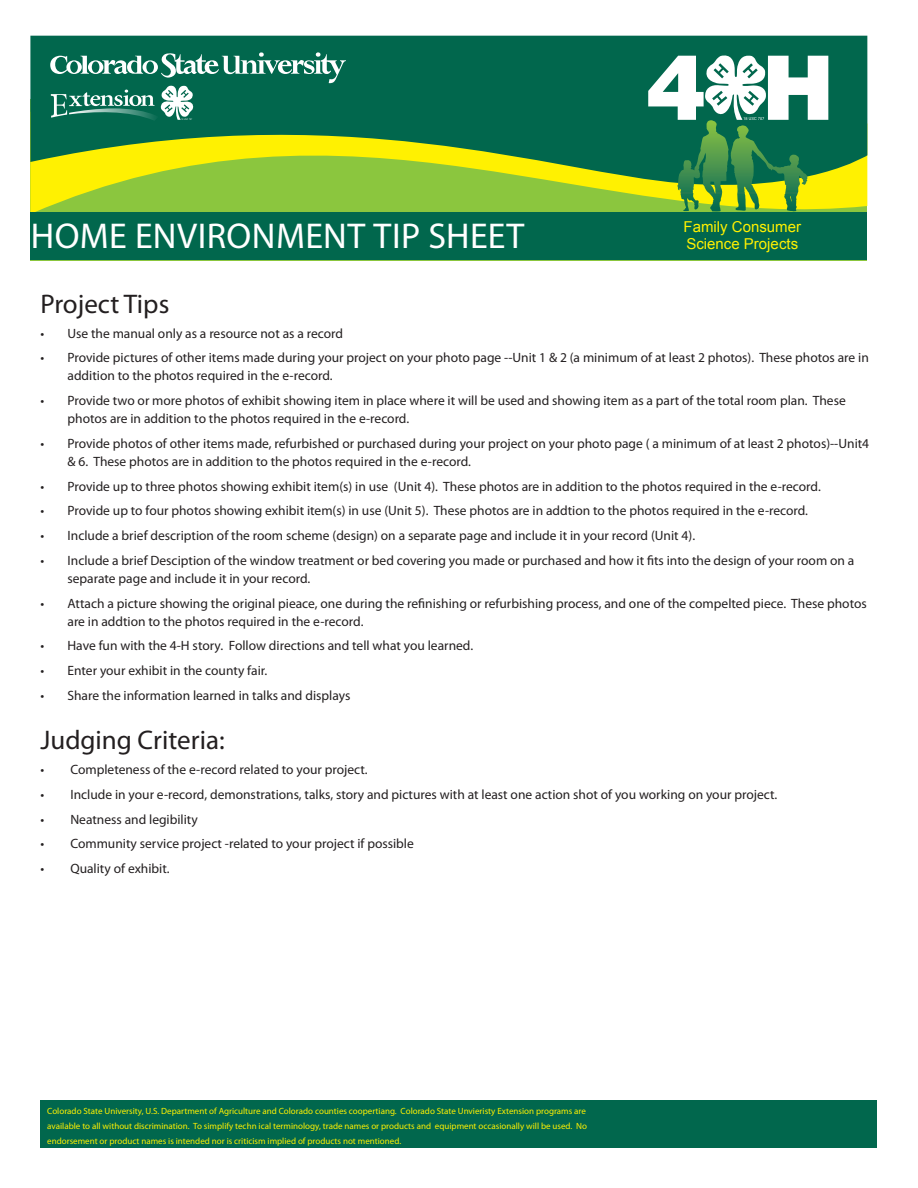
<style>
.page{position:relative;width:918px;height:1188px;background:#fff}
.page>*{position:absolute;margin:0;border:0;box-sizing:border-box;transform-origin:0 0}
.t1{font:36px "Myriad Pro";letter-spacing:.01em;color:#fff}
.body{font:27px "Myriad Pro";color:#231f20}
.t2{font:15px "Arial";color:#fff101}
.t3{font:13.5px/18px "Myriad Pro";color:#231f20}
.t4{font:9px/15px "Myriad Pro";color:#fff101}
</style>
<div class="page">
<svg style="left:30px;top:193px;width:837px;height:20px;background:#8cc339"></svg>
<svg style="left:30px;top:36px;width:837px;height:157px;background:#448e3c"></svg>
<svg style="left:50px;top:52px;width:296px;height:69px;background:#2e826c"></svg>
<div style="left:30px;top:213px;width:837px;height:47px;background:#01674d"></div>
<svg style="left:648px;top:53px;width:180px;height:158px"></svg>
<div style="left:40px;top:1100px;width:838px;height:48px;background:#01674d"></div>
<p class="t1" style="left:31px;top:214px;width:495px">HOME ENVIRONMENT TIP SHEET</p>
<p class="t2" style="left:684px;top:217px;width:119px">Family Consumer</p>
<p class="t2" style="left:686px;top:234px;width:113px">Science Projects</p>
<p class="body" style="left:40px;top:287px;width:130px">Project Tips</p>
<p class="t3" style="left:40px;top:324px;width:304px">• Use the manual only as a resource not as a record</p>
<p class="t3" style="left:68px;top:349px;width:803px;text-indent:-27px">• Provide pictures of other items made during your project on your photo page --Unit 1 &amp; 2 (a minimum of at least 2 photos). These photos are in addition to the photos required in the e-record.</p>
<p class="t3" style="left:68px;top:391px;width:780px;text-indent:-27px">• Provide two or more photos of exhibit showing item in place where it will be used and showing item as a part of the total room plan. These photos are in addition to the photos required in the e-record.</p>
<p class="t3" style="left:68px;top:434px;width:803px;text-indent:-27px">• Provide photos of other items made, refurbished or purchased during your project on your photo page ( a minimum of at least 2 photos)--Unit4 &amp; 6. These photos are in addition to the photos required in the e-record.</p>
<p class="t3" style="left:40px;top:477px;width:782px">• Provide up to three photos showing exhibit item(s) in use (Unit 4). These photos are in addition to the photos required in the e-record.</p>
<p class="t3" style="left:40px;top:502px;width:769px">• Provide up to four photos showing exhibit item(s) in use (Unit 5). These photos are in addtion to the photos required in the e-record.</p>
<p class="t3" style="left:40px;top:526px;width:656px">• Include a brief description of the room scheme (design) on a separate page and include it in your record (Unit 4).</p>
<p class="t3" style="left:68px;top:551px;width:788px;text-indent:-27px">• Include a brief Desciption of the window treatment or bed covering you made or purchased and how it fits into the design of your room on a separate page and include it in your record.</p>
<p class="t3" style="left:68px;top:594px;width:801px;text-indent:-27px">• Attach a picture showing the original pieace, one during the refinishing or refurbishing process, and one of the compelted piece. These photos are in addtion to the photos required in the e-record.</p>
<p class="t3" style="left:40px;top:637px;width:434px">• Have fun with the 4-H story. Follow directions and tell what you learned.</p>
<p class="t3" style="left:40px;top:661px;width:228px">• Enter your exhibit in the county fair.</p>
<p class="t3" style="left:40px;top:686px;width:311px">• Share the information learned in talks and displays</p>
<p class="body" style="left:40px;top:724px;width:186px">Judging Criteria:</p>
<p class="t3" style="left:40px;top:760px;width:329px">• Completeness of the e-record related to your project.</p>
<p class="t3" style="left:40px;top:785px;width:738px">• Include in your e-record, demonstrations, talks, story and pictures with at least one action shot of you working on your project.</p>
<p class="t3" style="left:40px;top:810px;width:159px">• Neatness and legibility</p>
<p class="t3" style="left:40px;top:835px;width:375px">• Community service project -related to your project if possible</p>
<p class="t3" style="left:40px;top:859px;width:131px">• Quality of exhibit.</p>
<p class="t4" style="left:47px;top:1103px;width:541px">Colorado State University, U.S. Department of Agriculture and Colorado counties coopertiang. Colorado State Unvieristy Extension programs are available to all without discrimination. To simplify techn ical terminology, trade names or products and equipment occasionally will be used. No endorsement or product names is intended nor is criticism implied of products not mentioned.</p>
</div>
